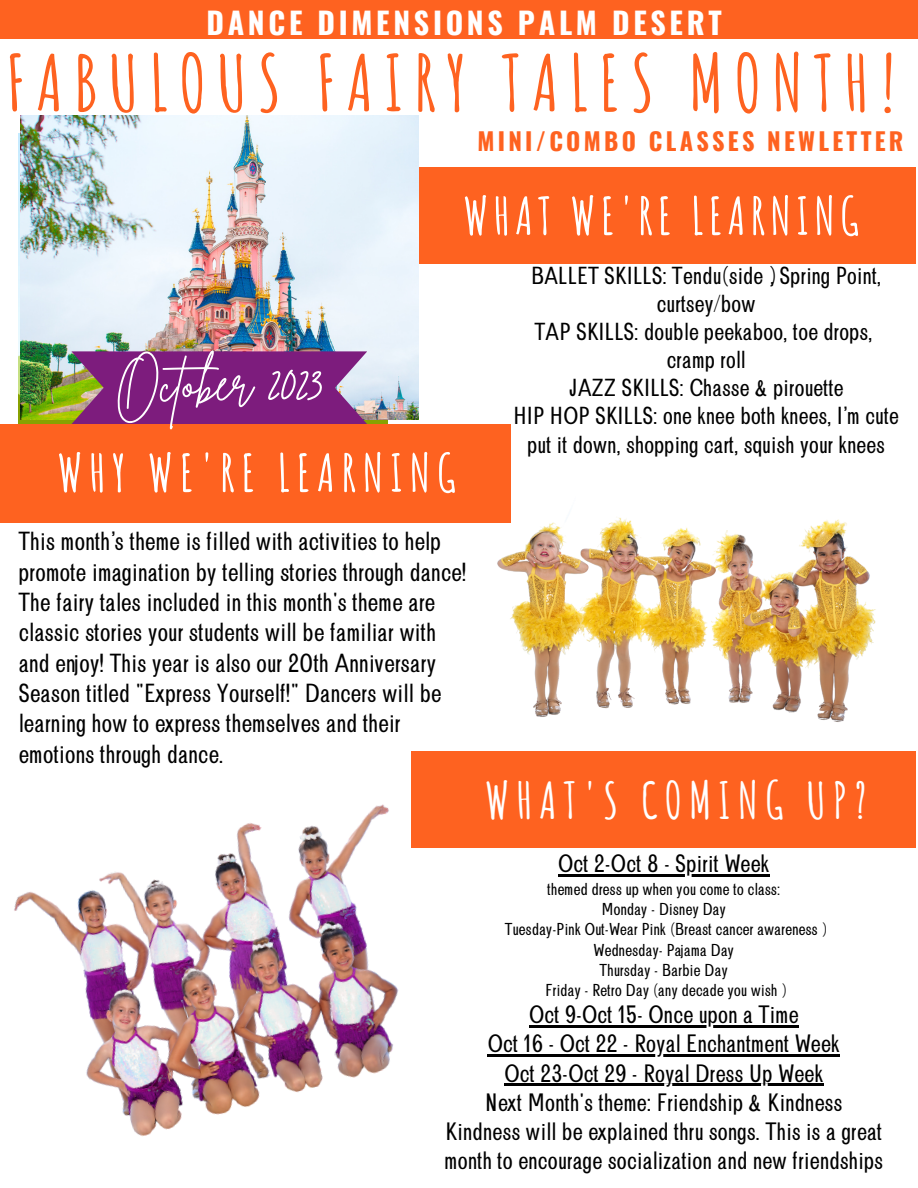
<style>
.page{position:relative;width:918px;height:1188px;background:#fff}
.page>*{position:absolute;margin:0;border:0;box-sizing:border-box;transform-origin:0 0}
.t1{font:700 76.8px "Amatic SC";letter-spacing:.135em;color:#fe6220}
.t2{font:700 51.3px "Amatic SC";letter-spacing:.095em;color:#fff}
.t3{font:700 51.3px "Amatic SC";letter-spacing:.125em;color:#fff}
.t4{font:50.25px "Brittany Signature";color:#fff}
.t5{font:700 49.8px "Amatic SC";letter-spacing:.135em;color:#fff}
.t6{font:700 30px "Oswald";letter-spacing:.125em;color:#fff}
.t7{font:25.05px/30.3px "Brendon";color:#000}
.t8{font:700 24.3px "Oswald";letter-spacing:.135em;color:#fe6220}
.t9{font:24px/29.2px "Brendon";color:#000}
.t10{font:23.55px/28.2px "Brendon";color:#000;text-align:center}
.t11{font:16.5px "Brendon";color:#000}
</style>
<div class="page">
<div style="left:0;top:0;width:918px;height:39px;background:#fe6220"></div>
<img style="left:14px;top:751px;width:398px;height:386px">
<div style="left:412px;top:167px;width:504px;height:97px;background:#fe6220"></div>
<img style="left:483px;top:517px;width:393px;height:205px">
<div style="left:412px;top:751px;width:504px;height:97px;background:#fe6220"></div>
<img style="left:21px;top:115px;width:398px;height:304px">
<div style="left:0;top:424px;width:511px;height:98px;background:#fe6220"></div>
<svg style="left:71px;top:351px;width:296px;height:73px;background:#842f80"></svg>
<hr style="left:558px;top:875px;width:211px;height:2px;background:#000">
<hr style="left:529px;top:1025px;width:270px;height:3px;background:#000">
<hr style="left:488px;top:1055px;width:352px;height:2px;background:#000">
<hr style="left:504px;top:1084px;width:319px;height:2px;background:#000">
<p class="t6" style="left:206px;top:-1px;width:517px">DANCE DIMENSIONS PALM DESERT</p>
<p class="t1" style="left:6px;top:33px;width:892px">FABULOUS FAIRY TALES MONTH!</p>
<p class="t8" style="left:477px;top:122px;width:428px">MINI/COMBO CLASSES NEWLETTER</p>
<p class="t2" style="left:463px;top:183px;width:397px">WHAT WE'RE LEARNING</p>
<p class="t4" style="left:115px;top:350px;width:210px">October 2023</p>
<p class="t3" style="left:57px;top:440px;width:400px">WHY WE'RE LEARNING</p>
<p class="t10" style="left:531px;top:262px;width:352px">BALLET SKILLS: Tendu(side), Spring Point, curtsey/bow</p>
<p class="t10" style="left:534px;top:318px;width:339px">TAP SKILLS: double peekaboo, toe drops,</p>
<p class="t10" style="left:666px;top:346px;width:81px">cramp roll</p>
<p class="t10" style="left:569px;top:374px;width:276px">JAZZ SKILLS: Chasse &amp; pirouette</p>
<p class="t10" style="left:513px;top:403px;width:387px">HIP HOP SKILLS: one knee both knees, I’m cute put it down, shopping cart, squish your knees</p>
<p class="t7" style="left:18px;top:527px;width:449px">This month’s theme is filled with activities to help promote imagination by telling stories through dance!<br>The fairy tales included in this month's theme are classic stories your students will be familiar with and enjoy! This year is also our 20th Anniversary Season titled "Express Yourself!" Dancers will be</p>
<p class="t7" style="left:18px;top:709px;width:384px">learning how to express themselves and their emotions through dance.</p>
<p class="t5" style="left:485px;top:768px;width:384px">WHAT'S COMING UP?</p>
<p class="t9" style="left:558px;top:850px;width:213px">Oct 2-Oct 8 - Spirit Week</p>
<p class="t11" style="left:547px;top:879px;width:234px">themed dress up when you come to class:</p>
<p class="t11" style="left:601px;top:899px;width:126px">Monday - Disney Day</p>
<p class="t11" style="left:505px;top:920px;width:319px">Tuesday-Pink Out-Wear Pink (Breast cancer awareness)</p>
<p class="t11" style="left:593px;top:940px;width:142px">Wednesday- Pajama Day</p>
<p class="t11" style="left:600px;top:960px;width:130px">Thursday - Barbie Day</p>
<p class="t11" style="left:545px;top:980px;width:239px">Friday - Retro Day (any decade you wish)</p>
<p class="t9" style="left:529px;top:1000px;width:271px">Oct 9-Oct 15- Once upon a Time</p>
<p class="t9" style="left:488px;top:1030px;width:354px">Oct 16 - Oct 22 - Royal Enchantment Week</p>
<p class="t9" style="left:504px;top:1059px;width:321px">Oct 23-Oct 29 - Royal Dress Up Week</p>
<p class="t9" style="left:485px;top:1088px;width:359px">Next Month's theme: Friendship &amp; Kindness</p>
<p class="t9" style="left:444px;top:1117px;width:440px">Kindness will be explained thru songs. This is a great month to encourage socialization and new friendships</p>
</div>
